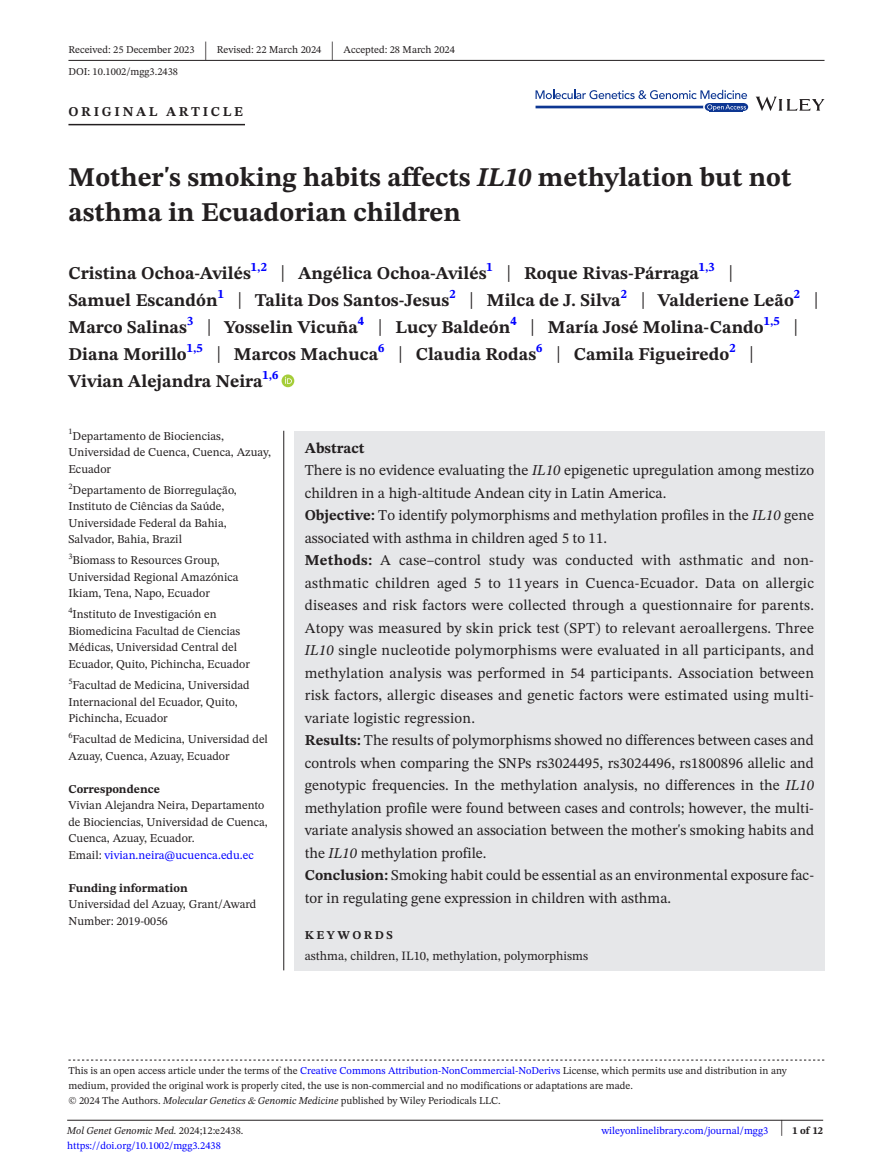
<style>
.page{position:relative;width:893px;height:1174px;background:#fff}
.page>*{position:absolute;margin:0;border:0;box-sizing:border-box;transform-origin:0 0}
.t1{font:700 27px/34.5px "STIX Two Text";color:#231f20}
.t2{font:25.65px "STIX Two Text";color:#231f20;scale:.49 1}
.t3{font:700 18px/27px "STIX Two Text";color:#231f20}
.t4{font:15px/22.5px "STIX Two Text";color:#231f20}
.t5{font:700 13.5px "STIX Two Text";letter-spacing:.2em;color:#231f20}
.t6{font:12.75px "STIX Two Text";color:#231f20}
.t7{font:12px/16.5px "STIX Two Text";color:#231f20}
.t8{font:700 12px "STIX Two Text";color:#231f20}
.t9{font:700 12px "STIX Two Text";letter-spacing:.2em;color:#231f20}
.t10{font:10.5px/15px "STIX Two Text";color:#231f20}
.t11{font:10.5px "STIX Two Text";color:#00f}
.t12{font:italic 10.5px "STIX Two Text";color:#231f20}
.t13{font:700 10.5px "STIX Two Text";color:#231f20}
.s1{font-style:italic}
.s2{font-weight:400;font-size:23.4px}
.s3{color:#00f}
.s4{font-weight:700}
.s5{font-style:normal}
.s6{font-weight:400;font-size:22.2px}
</style>
<div class="page">
<hr style="left:67px;top:1119px;width:756px;height:1px;background:#231f20">
<svg style="left:756px;top:97px;width:68px;height:14px"></svg>
<svg style="left:536px;top:90px;width:211px;height:21px"></svg>
<hr style="left:68px;top:60px;width:756px;height:1px;background:#231f20">
<hr style="left:68px;top:124px;width:177px;height:1px;background:#231f20">
<div style="left:282px;top:374px;width:12px;height:13px;background:#a5cd39;border-radius:50%"></div>
<svg style="left:285px;top:377px;width:7px;height:7px"></svg>
<svg style="left:68px;top:1059px;width:756px;height:1px"></svg>
<div style="left:294px;top:431px;width:530px;height:539px;background:#e6e7e9"></div>
<hr style="left:283px;top:431px;width:1px;height:539px;background:#231f20">
<p class="t10" style="left:68px;top:42px;width:128px">Received: 25 December 2023</p>
<h2 class="t2" style="left:204px;top:32px;width:8px">|</h2>
<p class="t10" style="left:217px;top:42px;width:106px">Revised: 22 March 2024</p>
<h2 class="t2" style="left:331px;top:32px;width:8px">|</h2>
<p class="t10" style="left:344px;top:42px;width:113px">Accepted: 28 March 2024</p>
<p class="t10" style="left:68px;top:64px;width:111px">DOI: 10.1002/mgg3.2438</p>
<p class="t5" style="left:68px;top:101px;width:176px">ORIGINAL ARTICLE</p>
<h1 class="t1" style="left:68px;top:161px;width:724px">Mother's smoking habits affects <span class="s1">IL10</span> methylation but not asthma in Ecuadorian children</h1>
<p class="t3" style="left:68px;top:260px;width:752px">Cristina Ochoa-Avilés<sup>1,2</sup> <span class="s2">|</span> Angélica Ochoa-Avilés<sup>1</sup> <span class="s2">|</span> Roque Rivas-Párraga<sup>1,3</sup> <span class="s2">|<br></span>Samuel Escandón<sup>1</sup> <span class="s2">|</span> Talita Dos Santos-Jesus<sup>2</sup> <span class="s2">|</span> Milca de J. Silva<sup>2</sup> <span class="s2">|</span> Valderiene Leão<sup>2</sup> <span class="s2">| </span>Marco Salinas<sup>3</sup> <span class="s2">|</span> Yosselin Vicuña<sup>4</sup> <span class="s2">|</span> Lucy Baldeón<sup>4</sup> <span class="s2">|</span> María José Molina-Cando<sup>1,5</sup> <span class="s2">| </span>Diana Morillo<sup>1,5</sup> <span class="s2">|</span> Marcos Machuca<sup>6</sup> <span class="s2">|</span> Claudia Rodas<sup>6</sup> <span class="s2">|</span> Camila Figueiredo<sup>2</sup> <span class="s2">|<br></span>Vivian Alejandra Neira<sup>1,6</sup></p>
<p class="t7" style="left:68px;top:427px;width:204px"><sup>1</sup>Departamento de Biociencias,<br>Universidad de Cuenca, Cuenca, Azuay,<br>Ecuador</p>
<p class="t7" style="left:68px;top:481px;width:170px"><sup>2</sup>Departamento de Biorregulação,<br>Instituto de Ciências da Saúde,<br>Universidade Federal da Bahia,<br>Salvador, Bahia, Brazil</p>
<p class="t7" style="left:68px;top:552px;width:172px"><sup>3</sup>Biomass to Resources Group,<br>Universidad Regional Amazónica<br>Ikiam, Tena, Napo, Ecuador</p>
<p class="t7" style="left:68px;top:606px;width:183px"><sup>4</sup>Instituto de Investigación en Biomedicina Facultad de Ciencias Médicas, Universidad Central del Ecuador, Quito, Pichincha, Ecuador</p>
<p class="t7" style="left:68px;top:676px;width:183px"><sup>5</sup>Facultad de Medicina, Universidad<br>Internacional del Ecuador, Quito,<br>Pichincha, Ecuador</p>
<p class="t7" style="left:68px;top:730px;width:201px"><sup>6</sup>Facultad de Medicina, Universidad del<br>Azuay, Cuenca, Azuay, Ecuador</p>
<p class="t8" style="left:68px;top:780px;width:93px">Correspondence</p>
<p class="t7" style="left:68px;top:796px;width:201px">Vivian Alejandra Neira, Departamento de Biociencias, Universidad de Cuenca, Cuenca, Azuay, Ecuador.<br>Email: <span class="s3">vivian.neira@ucuenca.edu.ec</span></p>
<p class="t8" style="left:68px;top:879px;width:121px">Funding information</p>
<p class="t7" style="left:68px;top:895px;width:189px">Universidad del Azuay, Grant/Award<br>Number: 2019-0056</p>
<p class="t4" style="left:305px;top:436px;width:511px"><span class="s4">Abstract<br></span>There is no evidence evaluating the <span class="s1">IL10</span> epigenetic upregulation among mestizo children in a high-altitude Andean city in Latin America.<br><span class="s4">Objective:</span> To identify polymorphisms and methylation profiles in the <span class="s1">IL10</span> gene associated with asthma in children aged 5 to 11.<br><span class="s4">Methods:</span> A case–control study was conducted with asthmatic and non&shy;asthmatic children aged 5 to 11 years in Cuenca-Ecuador. Data on allergic diseases and risk factors were collected through a questionnaire for parents.<br>Atopy was measured by skin prick test (SPT) to relevant aeroallergens. Three <span class="s1">IL10</span> single nucleotide polymorphisms were evaluated in all participants, and methylation analysis was performed in 54 participants. Association between risk factors, allergic diseases and genetic factors were estimated using multi&shy;variate logistic regression.<br><span class="s4">Results:</span> The results of polymorphisms showed no differences between cases and controls when comparing the SNPs rs3024495, rs3024496, rs1800896 allelic and genotypic frequencies. In the methylation analysis, no differences in the <span class="s1">IL10 </span>methylation profile were found between cases and controls; however, the multi&shy;variate analysis showed an association between the mother's smoking habits and the <span class="s1">IL10</span> methylation profile.<br><span class="s4">Conclusion:</span> Smoking habit could be essential as an environmental exposure fac&shy;tor in regulating gene expression in children with asthma.</p>
<p class="t9" style="left:305px;top:926px;width:90px">KEYWORDS</p>
<p class="t6" style="left:305px;top:946px;width:285px">asthma, children, IL10, methylation, polymorphisms</p>
<p class="t10" style="left:68px;top:1063px;width:720px">This is an open access article under the terms of the <span class="s3">Creative Commons Attribution-NonCommercial-NoDerivs</span> License, which permits use and distribution in any medium, provided the original work is properly cited, the use is non-commercial and no modifications or adaptations are made.<br>© 2024 The Authors. <span class="s1">Molecular Genetics &amp; Genomic Medicine</span> published by Wiley Periodicals LLC.</p>
<p class="t12" style="left:67px;top:1123px;width:178px">Mol Genet Genomic Med. <span class="s5">2024;12:e2438.</span></p>
<p class="t13" style="left:780px;top:1123px;width:45px"><span class="s6">|</span> 1 of 12</p>
<p class="t11" style="left:67px;top:1138px;width:155px">https://doi.org/10.1002/mgg3.2438</p>
<p class="t11" style="left:601px;top:1123px;width:168px">wileyonlinelibrary.com/journal/mgg3</p>
</div>
